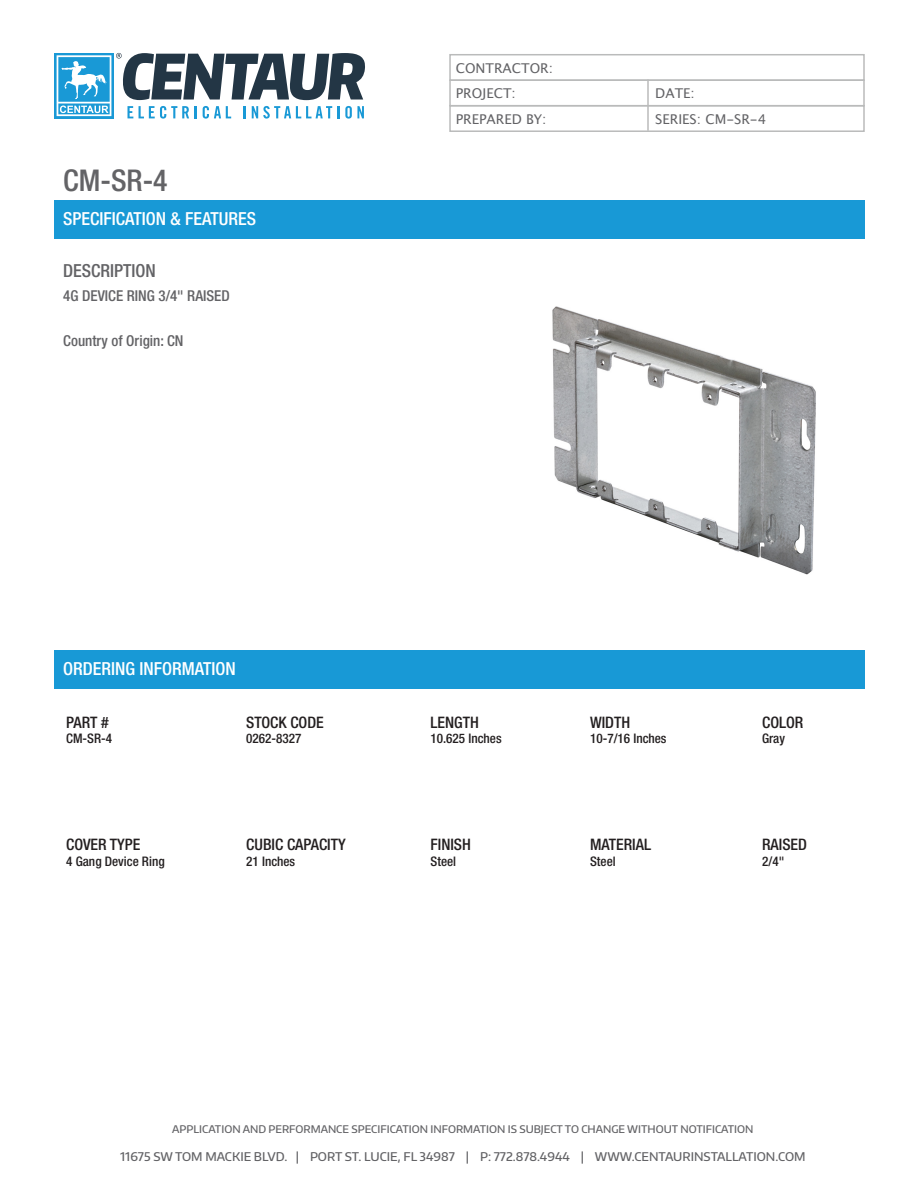
<style>
.page{position:relative;width:918px;height:1188px;background:#fff}
.page>*{position:absolute;margin:0;border:0;box-sizing:border-box;transform-origin:0 0}
.t1{font:500 condensed 30px "Helvetica Neue";color:#636366}
.t2{font:500 condensed 18px "Helvetica Neue";color:#fff}
.t3{font:500 condensed 18px "Helvetica Neue";color:#636366}
.t4{font:500 condensed 15.9px "Helvetica Neue";color:#231f20}
.t5{font:500 condensed 15px "Helvetica Neue";color:#636366}
.t6{font:13.5px "Lucida Grande";color:#636366}
.t7{font:500 condensed 13.2px "Helvetica Neue";color:#231f20}
.t8{font:500 12px "Encode Sans Normal";color:#636366}
.t9{font:500 10.5px "Encode Sans Normal";color:#636366}
</style>
<div class="page">
<svg style="left:54px;top:53px;width:3px;height:65px"></svg>
<svg style="left:57px;top:53px;width:308px;height:65px"></svg>
<div style="left:449px;top:54px;width:416px;height:27px;border:2px solid #babbbb"></div>
<div style="left:449px;top:79px;width:416px;height:27px;border:2px solid #babbbb"></div>
<hr style="left:647px;top:80px;width:2px;height:25px;background:#babbbb">
<div style="left:449px;top:105px;width:416px;height:27px;border:2px solid #babbbb"></div>
<hr style="left:647px;top:106px;width:2px;height:24px;background:#babbbb">
<div style="left:54px;top:200px;width:811px;height:39px;background:#1899d6"></div>
<div style="left:54px;top:650px;width:811px;height:39px;background:#1899d6"></div>
<img style="left:552px;top:306px;width:264px;height:269px">
<p class="t1" style="left:63px;top:163px;width:106px">CM-SR-4</p>
<p class="t2" style="left:63px;top:208px;width:195px">SPECIFICATION &amp; FEATURES</p>
<p class="t3" style="left:63px;top:260px;width:94px">DESCRIPTION</p>
<p class="t5" style="left:63px;top:286px;width:168px">4G DEVICE RING 3/4" RAISED</p>
<p class="t5" style="left:63px;top:331px;width:122px">Country of Origin: CN</p>
<p class="t6" style="left:456px;top:60px;width:99px">CONTRACTOR:</p>
<p class="t6" style="left:456px;top:86px;width:62px">PROJECT:</p>
<p class="t6" style="left:655px;top:86px;width:41px">DATE:</p>
<p class="t6" style="left:456px;top:111px;width:92px">PREPARED BY:</p>
<p class="t6" style="left:655px;top:111px;width:113px">SERIES: CM-SR-4</p>
<p class="t2" style="left:63px;top:658px;width:174px">ORDERING INFORMATION</p>
<p class="t4" style="left:66px;top:712px;width:44px">PART #</p>
<p class="t7" style="left:66px;top:731px;width:47px">CM-SR-4</p>
<p class="t4" style="left:246px;top:712px;width:79px">STOCK CODE</p>
<p class="t7" style="left:246px;top:731px;width:57px">0262-8327</p>
<p class="t4" style="left:66px;top:835px;width:76px">COVER TYPE</p>
<p class="t7" style="left:66px;top:854px;width:100px">4 Gang Device Ring</p>
<p class="t4" style="left:246px;top:835px;width:101px">CUBIC CAPACITY</p>
<p class="t7" style="left:246px;top:854px;width:50px">21 Inches</p>
<p class="t4" style="left:430px;top:712px;width:50px">LENGTH</p>
<p class="t7" style="left:430px;top:731px;width:73px">10.625 Inches</p>
<p class="t4" style="left:430px;top:835px;width:42px">FINISH</p>
<p class="t7" style="left:430px;top:854px;width:27px">Steel</p>
<p class="t4" style="left:590px;top:712px;width:42px">WIDTH</p>
<p class="t7" style="left:590px;top:731px;width:78px">10-7/16 Inches</p>
<p class="t4" style="left:590px;top:835px;width:63px">MATERIAL</p>
<p class="t7" style="left:590px;top:854px;width:27px">Steel</p>
<p class="t4" style="left:762px;top:712px;width:43px">COLOR</p>
<p class="t7" style="left:762px;top:731px;width:24px">Gray</p>
<p class="t4" style="left:762px;top:835px;width:46px">RAISED</p>
<p class="t7" style="left:762px;top:854px;width:24px">2/4"</p>
<p class="t9" style="left:172px;top:1122px;width:583px">APPLICATION AND PERFORMANCE SPECIFICATION INFORMATION IS SUBJECT TO CHANGE WITHOUT NOTIFICATION</p>
<p class="t8" style="left:120px;top:1149px;width:687px">11675 SW TOM MACKIE BLVD. | PORT ST. LUCIE, FL 34987 | P: 772.878.4944 | WWW.CENTAURINSTALLATION.COM</p>
</div>
